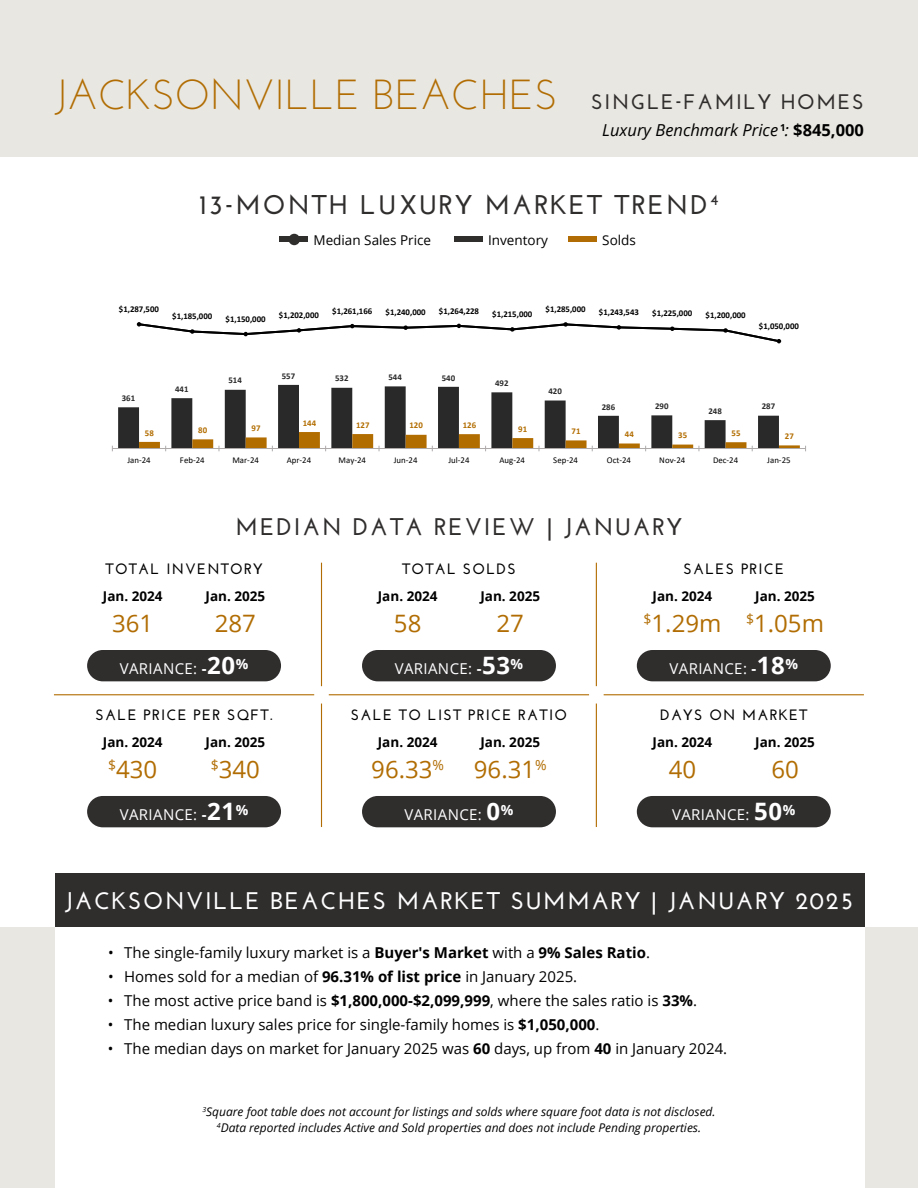
<style>
.page{position:relative;width:918px;height:1188px;background:#fff}
.page>*{position:absolute;margin:0;border:0;box-sizing:border-box;transform-origin:0 0}
.t1{font:42px "Josefin Sans";color:#b16d03}
.t2{font:700 27px "Josefin Sans";letter-spacing:.08em;color:#302d2d}
.t3{font:24px "Open Sans";color:#b16d03}
.t4{font:700 24px "Josefin Sans";letter-spacing:.07em;color:#fff}
.t5{font:700 24px "Josefin Sans";letter-spacing:.08em;color:#302d2d}
.t6{font:italic 16.5px "Open Sans";color:#000}
.t7{font:15px "Open Sans";color:#000}
.t8{font:700 15px "Josefin Sans";letter-spacing:.08em;color:#000}
.t9{font:15px "Open Sans";letter-spacing:.025em;color:#fff}
.t10{font:700 13.5px "Open Sans";color:#000}
.t11{font:13.5px "Open Sans";color:#000}
.t12{font:italic 12px/16.5px "Open Sans";color:#000;text-align:center}
.t13{font:700 8.85px "Calibri";color:#000}
.t14{font:8.85px "Calibri";color:#000}
.t15{font:700 8.85px "Calibri";color:#292929}
.t16{font:700 8.85px "Calibri";color:#b26d01}
.s1{font-weight:700;font-size:21px;color:#302d2d}
.s2{font-weight:700;font-style:normal}
.s3{font-weight:700}
.s4{font-weight:700;font-size:24px}
</style>
<div class="page">
<div style="left:0;top:0;width:918px;height:158px;background:#e9e7e1"></div>
<div style="left:0;top:927px;width:918px;height:261px;background:#e9e7e1"></div>
<div style="left:55px;top:925px;width:810px;height:263px;background:#fff"></div>
<div style="left:55px;top:873px;width:810px;height:54px;background:#302d2d"></div>
<hr style="left:54px;top:694px;width:260px;height:1px;background:#b16d03">
<hr style="left:321px;top:563px;width:1px;height:123px;background:#b16d03">
<hr style="left:321px;top:704px;width:1px;height:123px;background:#b16d03">
<hr style="left:596px;top:563px;width:1px;height:123px;background:#b16d03">
<hr style="left:596px;top:704px;width:1px;height:123px;background:#b16d03">
<hr style="left:329px;top:694px;width:260px;height:1px;background:#b16d03">
<hr style="left:604px;top:694px;width:260px;height:1px;background:#b16d03">
<div style="left:569px;top:237px;width:28px;height:5px;background:#b16d03"></div>
<div style="left:280px;top:237px;width:28px;height:5px;background:#302d2d"></div>
<div style="left:289px;top:234px;width:11px;height:11px;background:#302d2d;border-radius:50%"></div>
<div style="left:454px;top:237px;width:29px;height:5px;background:#302d2d"></div>
<svg style="left:112px;top:385px;width:694px;height:66px"></svg>
<svg style="left:136px;top:322px;width:646px;height:21px"></svg>
<div style="left:87px;top:650px;width:194px;height:31px;background:#302d2d;border-radius:16px"></div>
<div style="left:362px;top:650px;width:194px;height:31px;background:#302d2d;border-radius:16px"></div>
<div style="left:637px;top:650px;width:194px;height:31px;background:#302d2d;border-radius:16px"></div>
<div style="left:637px;top:796px;width:194px;height:31px;background:#302d2d;border-radius:16px"></div>
<div style="left:362px;top:796px;width:194px;height:31px;background:#302d2d;border-radius:16px"></div>
<div style="left:87px;top:796px;width:194px;height:31px;background:#302d2d;border-radius:16px"></div>
<h1 class="t1" style="left:54px;top:68px;width:812px">JACKSONVILLE BEACHES <span class="s1">SINGLE-FAMILY HOMES</span></h1>
<p class="t6" style="left:602px;top:119px;width:263px">Luxury Benchmark Price <sup>1</sup>: <span class="s2">$845,000</span></p>
<h2 class="t2" style="left:200px;top:188px;width:520px">13-MONTH LUXURY MARKET TREND<sup>4</sup></h2>
<p class="t11" style="left:314px;top:231px;width:119px">Median Sales Price</p>
<p class="t11" style="left:488px;top:231px;width:61px">Inventory</p>
<p class="t11" style="left:602px;top:231px;width:35px">Solds</p>
<p class="t13" style="left:119px;top:303px;width:42px">$1,287,500</p>
<p class="t13" style="left:172px;top:310px;width:42px">$1,185,000</p>
<p class="t13" style="left:226px;top:312px;width:42px">$1,150,000</p>
<p class="t13" style="left:279px;top:309px;width:42px">$1,202,000</p>
<p class="t13" style="left:332px;top:305px;width:42px">$1,261,166</p>
<p class="t13" style="left:386px;top:306px;width:42px">$1,240,000</p>
<p class="t13" style="left:439px;top:304px;width:42px">$1,264,228</p>
<p class="t13" style="left:492px;top:308px;width:42px">$1,215,000</p>
<p class="t13" style="left:546px;top:303px;width:42px">$1,285,000</p>
<p class="t13" style="left:599px;top:306px;width:42px">$1,243,543</p>
<p class="t13" style="left:652px;top:307px;width:42px">$1,225,000</p>
<p class="t13" style="left:706px;top:309px;width:42px">$1,200,000</p>
<p class="t13" style="left:759px;top:320px;width:42px">$1,050,000</p>
<p class="t15" style="left:122px;top:392px;width:15px">361</p>
<p class="t15" style="left:175px;top:383px;width:15px">441</p>
<p class="t15" style="left:229px;top:374px;width:15px">514</p>
<p class="t16" style="left:145px;top:426px;width:10px">58</p>
<p class="t16" style="left:198px;top:424px;width:10px">80</p>
<p class="t16" style="left:252px;top:422px;width:10px">97</p>
<p class="t15" style="left:282px;top:369px;width:15px">557</p>
<p class="t15" style="left:335px;top:372px;width:15px">532</p>
<p class="t15" style="left:389px;top:371px;width:15px">544</p>
<p class="t15" style="left:442px;top:371px;width:15px">540</p>
<p class="t16" style="left:303px;top:417px;width:15px">144</p>
<p class="t16" style="left:356px;top:418px;width:15px">127</p>
<p class="t16" style="left:409px;top:419px;width:15px">120</p>
<p class="t16" style="left:463px;top:419px;width:15px">126</p>
<p class="t15" style="left:495px;top:377px;width:15px">492</p>
<p class="t15" style="left:549px;top:385px;width:15px">420</p>
<p class="t16" style="left:518px;top:423px;width:10px">91</p>
<p class="t16" style="left:572px;top:425px;width:10px">71</p>
<p class="t15" style="left:602px;top:400px;width:15px">286</p>
<p class="t15" style="left:655px;top:400px;width:15px">290</p>
<p class="t15" style="left:709px;top:405px;width:15px">248</p>
<p class="t15" style="left:762px;top:400px;width:15px">287</p>
<p class="t16" style="left:625px;top:428px;width:10px">44</p>
<p class="t16" style="left:678px;top:429px;width:10px">35</p>
<p class="t16" style="left:732px;top:427px;width:10px">55</p>
<p class="t16" style="left:785px;top:430px;width:10px">27</p>
<p class="t14" style="left:127px;top:454px;width:25px">Jan-24</p>
<p class="t14" style="left:180px;top:454px;width:26px">Feb-24</p>
<p class="t14" style="left:232px;top:454px;width:28px">Mar-24</p>
<p class="t14" style="left:287px;top:454px;width:26px">Apr-24</p>
<p class="t14" style="left:339px;top:454px;width:29px">May-24</p>
<p class="t14" style="left:394px;top:454px;width:25px">Jun-24</p>
<p class="t14" style="left:448px;top:454px;width:23px">Jul-24</p>
<p class="t14" style="left:500px;top:454px;width:27px">Aug-24</p>
<p class="t14" style="left:553px;top:454px;width:26px">Sep-24</p>
<p class="t14" style="left:607px;top:454px;width:26px">Oct-24</p>
<p class="t14" style="left:659px;top:454px;width:28px">Nov-24</p>
<p class="t14" style="left:713px;top:454px;width:27px">Dec-24</p>
<p class="t14" style="left:767px;top:454px;width:25px">Jan-25</p>
<h3 class="t5" style="left:236px;top:512px;width:448px">MEDIAN DATA REVIEW | JANUARY</h3>
<p class="t8" style="left:106px;top:560px;width:159px">TOTAL INVENTORY</p>
<p class="t8" style="left:402px;top:560px;width:115px">TOTAL SOLDS</p>
<p class="t8" style="left:683px;top:560px;width:102px">SALES PRICE</p>
<p class="t10" style="left:103px;top:586px;width:61px">Jan. 2024</p>
<p class="t10" style="left:206px;top:586px;width:61px">Jan. 2025</p>
<p class="t10" style="left:378px;top:586px;width:61px">Jan. 2024</p>
<p class="t10" style="left:480px;top:586px;width:61px">Jan. 2025</p>
<p class="t10" style="left:653px;top:586px;width:61px">Jan. 2024</p>
<p class="t10" style="left:755px;top:586px;width:61px">Jan. 2025</p>
<h3 class="t3" style="left:112px;top:607px;width:43px">361</h3>
<h3 class="t3" style="left:215px;top:607px;width:43px">287</h3>
<h3 class="t3" style="left:394px;top:607px;width:29px">58</h3>
<h3 class="t3" style="left:497px;top:607px;width:29px">27</h3>
<h3 class="t3" style="left:644px;top:607px;width:182px"><sup>$</sup>1.29m <sup>$</sup>1.05m</h3>
<p class="t9" style="left:120px;top:658px;width:130px">VARIANCE: <span class="s3">-</span><span class="s4">20</span><sup>%</sup></p>
<p class="t9" style="left:395px;top:658px;width:130px">VARIANCE: <span class="s3">-</span><span class="s4">53</span><sup>%</sup></p>
<p class="t9" style="left:670px;top:658px;width:130px">VARIANCE: <span class="s3">-</span><span class="s4">18</span><sup>%</sup></p>
<p class="t8" style="left:96px;top:706px;width:178px">SALE PRICE PER SQFT.</p>
<p class="t8" style="left:351px;top:706px;width:218px">SALE TO LIST PRICE RATIO</p>
<p class="t8" style="left:660px;top:706px;width:149px">DAYS ON MARKET</p>
<p class="t10" style="left:103px;top:732px;width:61px">Jan. 2024</p>
<p class="t10" style="left:206px;top:732px;width:61px">Jan. 2025</p>
<p class="t10" style="left:378px;top:732px;width:61px">Jan. 2024</p>
<p class="t10" style="left:480px;top:732px;width:61px">Jan. 2025</p>
<p class="t10" style="left:653px;top:732px;width:61px">Jan. 2024</p>
<p class="t10" style="left:755px;top:732px;width:61px">Jan. 2025</p>
<h3 class="t3" style="left:108px;top:753px;width:51px"><sup>$</sup>430</h3>
<h3 class="t3" style="left:211px;top:753px;width:51px"><sup>$</sup>340</h3>
<h3 class="t3" style="left:371px;top:753px;width:177px">96.33<sup>%</sup> 96.31<sup>%</sup></h3>
<h3 class="t3" style="left:669px;top:753px;width:29px">40</h3>
<h3 class="t3" style="left:771px;top:753px;width:29px">60</h3>
<p class="t9" style="left:120px;top:804px;width:130px">VARIANCE: <span class="s3">-</span><span class="s4">21</span><sup>%</sup></p>
<p class="t9" style="left:404px;top:804px;width:111px">VARIANCE: <span class="s4">0</span><sup>%</sup></p>
<p class="t9" style="left:672px;top:804px;width:125px">VARIANCE: <span class="s4">50</span><sup>%</sup></p>
<h3 class="t4" style="left:65px;top:887px;width:790px">JACKSONVILLE BEACHES MARKET SUMMARY | JANUARY 2025</h3>
<p class="t7" style="left:108px;top:943px;width:544px">• The single-family luxury market is a <span class="s3">Buyer's Market</span> with a <span class="s3">9% Sales Ratio</span>.</p>
<p class="t7" style="left:108px;top:967px;width:471px">• Homes sold for a median of <span class="s3">96.31% of list price</span> in January 2025.</p>
<p class="t7" style="left:108px;top:991px;width:591px">• The most active price band is <span class="s3">$1,800,000-$2,099,999</span>, where the sales ratio is <span class="s3">33%</span>.</p>
<p class="t7" style="left:108px;top:1015px;width:493px">• The median luxury sales price for single-family homes is <span class="s3">$1,050,000</span>.</p>
<p class="t7" style="left:108px;top:1039px;width:621px">• The median days on market for January 2025 was <span class="s3">60</span> days, up from <span class="s3">40</span> in January 2024.</p>
<p class="t12" style="left:202px;top:1103px;width:515px"><sup>3</sup>Square foot table does not account for listings and solds where square foot data is not disclosed.<br><sup>4</sup>Data reported includes Active and Sold properties and does not include Pending properties.</p>
</div>
